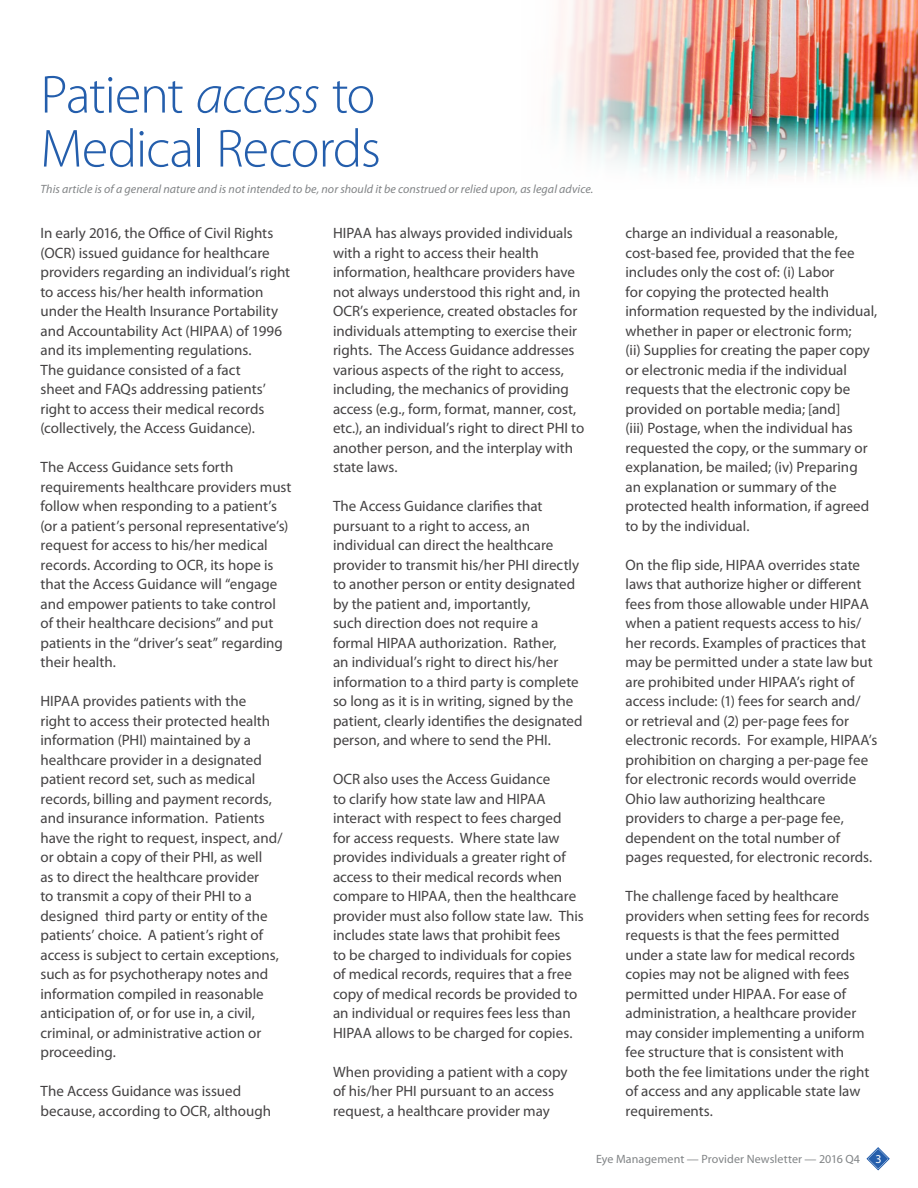
<style>
.page{position:relative;width:918px;height:1188px;background:#fff}
.page>*{position:absolute;margin:0;border:0;box-sizing:border-box;transform-origin:0 0}
.t1{font:300 54px/54px "Myriad Pro";letter-spacing:-.02em;color:#245eac}
.t2{font:15px/19.5px "Myriad Pro";color:#444243}
.t3{font:italic 12px "Myriad Pro";letter-spacing:.005em;color:#818486}
.t4{font:12px "Myriad Pro";letter-spacing:.01em;color:#818486}
.t5{font:12px "Myriad Pro";color:#fff}
.s1{font-style:italic}
</style>
<div class="page">
<svg style="left:867px;top:1147px;width:23px;height:23px"></svg>
<img style="left:552px;top:0;width:366px;height:103px">
<img style="left:552px;top:103px;width:366px;height:73px">
<p class="t1" style="left:40px;top:68px;width:342px">Patient <span class="s1">access</span> to<br>Medical Records</p>
<p class="t3" style="left:40px;top:182px;width:554px">This article is of a general nature and is not intended to be, nor should it be construed or relied upon, as legal advice.</p>
<p class="t2" style="left:40px;top:223px;width:251px">In early 2016, the Office of Civil Rights (OCR) issued guidance for healthcare providers regarding an individual’s right to access his/her health information under the Health Insurance Portability and Accountability Act (HIPAA) of 1996 and its implementing regulations.<br>The guidance consisted of a fact<br>sheet and FAQs addressing patients’ right to access their medical records (collectively, the Access Guidance).</p>
<p class="t2" style="left:40px;top:457px;width:253px">The Access Guidance sets forth requirements healthcare providers must follow when responding to a patient’s (or a patient’s personal representative’s) request for access to his/her medical records. According to OCR, its hope is that the Access Guidance will “engage and empower patients to take control of their healthcare decisions” and put patients in the “driver’s seat” regarding their health.</p>
<p class="t2" style="left:40px;top:691px;width:244px">HIPAA provides patients with the<br>right to access their protected health information (PHI) maintained by a healthcare provider in a designated patient record set, such as medical records, billing and payment records, and insurance information. Patients have the right to request, inspect, and/ or obtain a copy of their PHI, as well<br>as to direct the healthcare provider<br>to transmit a copy of their PHI to a designed third party or entity of the patients’ choice. A patient’s right of access is subject to certain exceptions, such as for psychotherapy notes and information compiled in reasonable anticipation of, or for use in, a civil, criminal, or administrative action or proceeding.</p>
<p class="t2" style="left:40px;top:1081px;width:232px">The Access Guidance was issued because, according to OCR, although</p>
<p class="t2" style="left:333px;top:223px;width:253px">HIPAA has always provided individuals with a right to access their health information, healthcare providers have not always understood this right and, in OCR’s experience, created obstacles for individuals attempting to exercise their rights. The Access Guidance addresses various aspects of the right to access, including, the mechanics of providing access (e.g., form, format, manner, cost, etc.), an individual’s right to direct PHI to another person, and the interplay with state laws.</p>
<p class="t2" style="left:333px;top:496px;width:251px">The Access Guidance clarifies that pursuant to a right to access, an individual can direct the healthcare provider to transmit his/her PHI directly to another person or entity designated by the patient and, importantly,<br>such direction does not require a formal HIPAA authorization. Rather,<br>an individual’s right to direct his/her information to a third party is complete so long as it is in writing, signed by the patient, clearly identifies the designated person, and where to send the PHI.</p>
<p class="t2" style="left:333px;top:769px;width:252px">OCR also uses the Access Guidance<br>to clarify how state law and HIPAA interact with respect to fees charged<br>for access requests. Where state law provides individuals a greater right of access to their medical records when compare to HIPAA, then the healthcare provider must also follow state law. This includes state laws that prohibit fees<br>to be charged to individuals for copies of medical records, requires that a free copy of medical records be provided to an individual or requires fees less than HIPAA allows to be charged for copies.</p>
<p class="t2" style="left:333px;top:1062px;width:236px">When providing a patient with a copy of his/her PHI pursuant to an access request, a healthcare provider may</p>
<p class="t2" style="left:626px;top:223px;width:253px">charge an individual a reasonable, cost-based fee, provided that the fee includes only the cost of: (i) Labor<br>for copying the protected health information requested by the individual, whether in paper or electronic form;<br>(ii) Supplies for creating the paper copy or electronic media if the individual requests that the electronic copy be provided on portable media; [and]<br>(iii) Postage, when the individual has requested the copy, or the summary or explanation, be mailed; (iv) Preparing<br>an explanation or summary of the protected health information, if agreed to by the individual.</p>
<p class="t2" style="left:626px;top:555px;width:254px">On the flip side, HIPAA overrides state laws that authorize higher or different fees from those allowable under HIPAA when a patient requests access to his/ her records. Examples of practices that may be permitted under a state law but are prohibited under HIPAA’s right of access include: (1) fees for search and/ or retrieval and (2) per-page fees for electronic records. For example, HIPAA’s prohibition on charging a per-page fee for electronic records would override Ohio law authorizing healthcare providers to charge a per-page fee, dependent on the total number of pages requested, for electronic records.</p>
<p class="t2" style="left:626px;top:886px;width:246px">The challenge faced by healthcare providers when setting fees for records requests is that the fees permitted under a state law for medical records copies may not be aligned with fees permitted under HIPAA. For ease of administration, a healthcare provider may consider implementing a uniform fee structure that is consistent with both the fee limitations under the right of access and any applicable state law requirements.</p>
<p class="t4" style="left:596px;top:1151px;width:266px">Eye Management — Provider Newsletter — 2016 Q4</p>
<p class="t5" style="left:875px;top:1151px;width:8px">3</p>
</div>
